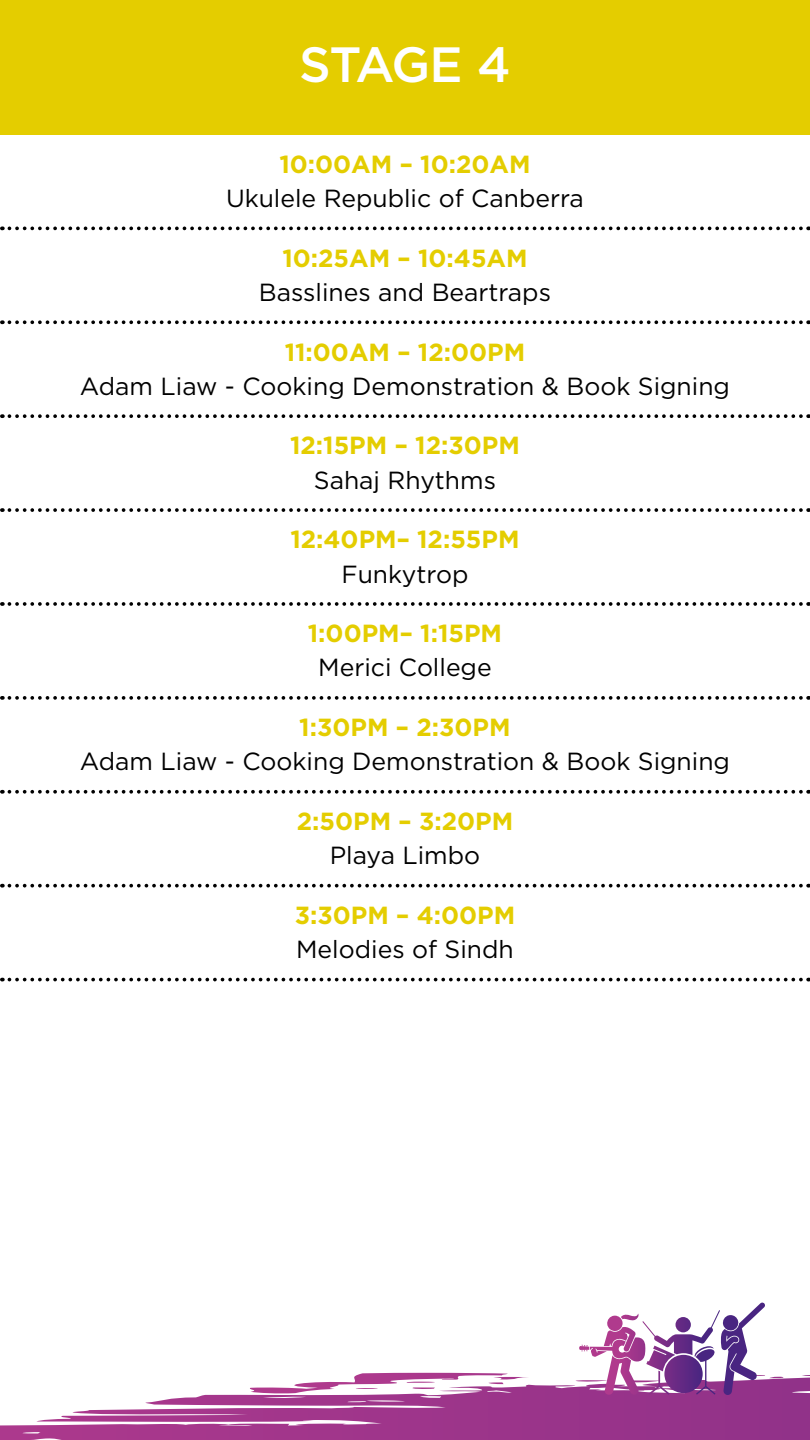
<style>
.page{position:relative;width:810px;height:1440px;background:#fff}
.page>*{position:absolute;margin:0;border:0;box-sizing:border-box;transform-origin:0 0}
.t1{font:500 49.5px "Gotham";letter-spacing:-.045em;color:#fff}
.Event_Text{font:24.75px "Gotham";color:#000}
.Time_Text{font:700 24.75px "Gotham";color:#e4cd00}
</style>
<div class="page">
<div style="left:0;top:0;width:810px;height:135px;background:#e4cd00"></div>
<svg style="left:9px;top:226px;width:800px;height:4px"></svg>
<svg style="left:9px;top:320px;width:800px;height:4px"></svg>
<svg style="left:9px;top:414px;width:800px;height:4px"></svg>
<svg style="left:9px;top:508px;width:800px;height:4px"></svg>
<svg style="left:9px;top:602px;width:800px;height:4px"></svg>
<svg style="left:9px;top:696px;width:800px;height:4px"></svg>
<svg style="left:9px;top:790px;width:800px;height:4px"></svg>
<svg style="left:9px;top:884px;width:800px;height:4px"></svg>
<svg style="left:9px;top:978px;width:800px;height:3px"></svg>
<svg style="left:0;top:1375px;width:810px;height:65px"></svg>
<svg style="left:247px;top:1373px;width:282px;height:21px"></svg>
<svg style="left:575px;top:1303px;width:212px;height:92px"></svg>
<p class="t1" style="left:299px;top:32px;width:213px">STAGE 4</p>
<p class="Time_Text" style="left:279px;top:148px;width:253px">10:00AM – 10:20AM</p>
<p class="Event_Text" style="left:226px;top:182px;width:359px">Ukulele Republic of Canberra</p>
<p class="Time_Text" style="left:282px;top:242px;width:247px">10:25AM – 10:45AM</p>
<p class="Event_Text" style="left:259px;top:276px;width:294px">Basslines and Beartraps</p>
<p class="Time_Text" style="left:285px;top:335px;width:242px">11:00AM – 12:00PM</p>
<p class="Event_Text" style="left:80px;top:370px;width:652px">Adam Liaw - Cooking Demonstration &amp; Book Signing</p>
<p class="Time_Text" style="left:290px;top:429px;width:231px">12:15PM – 12:30PM</p>
<p class="Event_Text" style="left:314px;top:464px;width:184px">Sahaj Rhythms</p>
<p class="Time_Text" style="left:290px;top:523px;width:231px">12:40PM– 12:55PM</p>
<p class="Event_Text" style="left:342px;top:558px;width:128px">Funkytrop</p>
<p class="Time_Text" style="left:308px;top:617px;width:196px">1:00PM– 1:15PM</p>
<p class="Event_Text" style="left:318px;top:652px;width:175px">Merici College</p>
<p class="Time_Text" style="left:299px;top:711px;width:213px">1:30PM – 2:30PM</p>
<p class="Event_Text" style="left:80px;top:746px;width:652px">Adam Liaw - Cooking Demonstration &amp; Book Signing</p>
<p class="Time_Text" style="left:297px;top:805px;width:218px">2:50PM – 3:20PM</p>
<p class="Event_Text" style="left:330px;top:840px;width:152px">Playa Limbo</p>
<p class="Time_Text" style="left:295px;top:899px;width:222px">3:30PM – 4:00PM</p>
<p class="Event_Text" style="left:296px;top:934px;width:219px">Melodies of Sindh</p>
</div>
